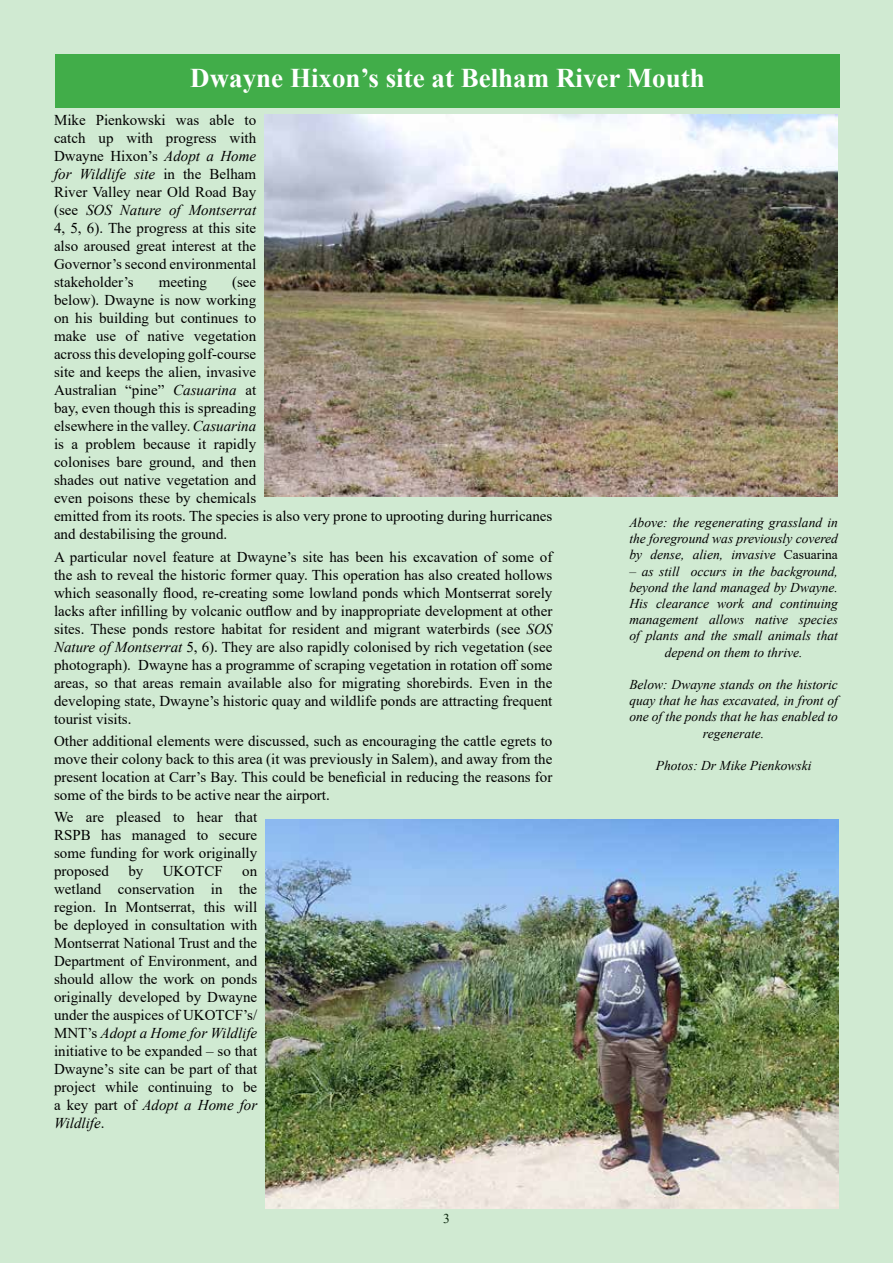
<style>
.page{position:relative;width:893px;height:1263px;background:#d0ead2}
.page>*{position:absolute;margin:0;border:0;box-sizing:border-box;transform-origin:0 0}
.t1{font:700 27px "Times New Roman";color:#fff}
.t2{font:15px/18px "Times New Roman";color:#000;text-align:justify}
.t3{font:italic 13.5px/16.2px "Times New Roman";color:#000;text-align:center}
.t4{font:13.5px "Times New Roman";color:#000}
.s1{font-style:italic}
.s2{font-style:normal}
</style>
<div class="page">
<div style="left:55px;top:54px;width:785px;height:54px;background:#41ad49"></div>
<img style="left:265px;top:115px;width:573px;height:382px">
<img style="left:266px;top:819px;width:573px;height:390px">
<h1 class="t1" style="left:190px;top:59px;width:516px">Dwayne Hixon’s site at Belham River Mouth</h1>
<p class="t2" style="left:54px;top:113px;width:204px">Mike Pienkowski was able to catch up with progress with Dwayne Hixon’s <span class="s1">Adopt a Home for Wildlife site</span> in the Belham River Valley near Old Road Bay (see <span class="s1">SOS Nature of Montserrat </span>4, 5, 6). The progress at this site also aroused great interest at the Governor’s second environmental stakeholder’s</p>
<p class="t2" style="left:54px;top:275px;width:500px;text-align:left;text-indent:178px">(see<br>below). Dwayne is now working<br>on his building but continues to<br>make use of native vegetation<br>across this developing golf-course<br>site and keeps the alien, invasive<br>Australian “pine” <span class="s1">Casuarina</span> at<br>bay, even though this is spreading<br>elsewhere in the valley. <span class="s1">Casuarina<br></span>is a problem because it rapidly<br>colonises bare ground, and then<br>shades out native vegetation and<br>even poisons these by chemicals<br>emitted from its roots. The species is also very prone to uprooting during hurricanes and destabilising the ground.</p>
<p class="t2" style="left:54px;top:549px;width:500px">A particular novel feature at Dwayne’s site has been his excavation of some of the ash to reveal the historic former quay. This operation has also created hollows which seasonally flood, re-creating some lowland ponds which Montserrat sorely lacks after infilling by volcanic outflow and by inappropriate development at other sites. These ponds restore habitat for resident and migrant waterbirds (see <span class="s1">SOS Nature of Montserrat</span> 5, 6). They are also rapidly colonised by rich vegetation (see photograph). Dwayne has a programme of scraping vegetation in rotation off some areas, so that areas remain available also for migrating shorebirds. Even in the developing state, Dwayne’s historic quay and wildlife ponds are attracting frequent tourist visits.</p>
<p class="t2" style="left:54px;top:733px;width:500px">Other additional elements were discussed, such as encouraging the cattle egrets to move their colony back to this area (it was previously in Salem), and away from the present location at Carr’s Bay. This could be beneficial in reducing the reasons for some of the birds to be active near the airport.</p>
<p class="t2" style="left:54px;top:809px;width:205px">We are pleased to hear that RSPB has managed to secure some funding for work originally proposed</p>
<p class="t2" style="left:159px;top:275px;width:50px">meeting</p>
<p class="t2" style="left:128px;top:863px;width:16px">by</p>
<p class="t2" style="left:163px;top:863px;width:62px">UKOTCF</p>
<p class="t2" style="left:54px;top:863px;width:205px;text-indent:188px">on wetland conservation in the region. In Montserrat, this will be deployed in consultation with Montserrat National Trust and the Department of Environment, and should allow the work on ponds originally developed by Dwayne under the auspices of UKOTCF’s/ MNT’s <span class="s1">Adopt a Home for Wildlife </span>initiative to be expanded – so that Dwayne’s site can be part of that project while continuing to be a key part of <span class="s1">Adopt a Home for Wildlife</span>.</p>
<p class="t4" style="left:443px;top:1213px;width:8px">3</p>
<p class="t3" style="left:629px;top:516px;width:210px;text-align:justify">Above: the regenerating grassland in the foreground was previously covered by dense, alien, invasive <span class="s2">Casuarina</span></p>
<p class="t3" style="left:629px;top:564px;width:210px">– as still occurs in the background, beyond the land managed by Dwayne.<br>His clearance work and continuing management allows native species of plants and the small animals that depend on them to thrive.</p>
<p class="t3" style="left:629px;top:678px;width:210px">Below: Dwayne stands on the historic quay that he has excavated, in front of one of the ponds that he has enabled to regenerate.</p>
<p class="t3" style="left:656px;top:759px;width:157px">Photos: Dr Mike Pienkowski</p>
</div>
